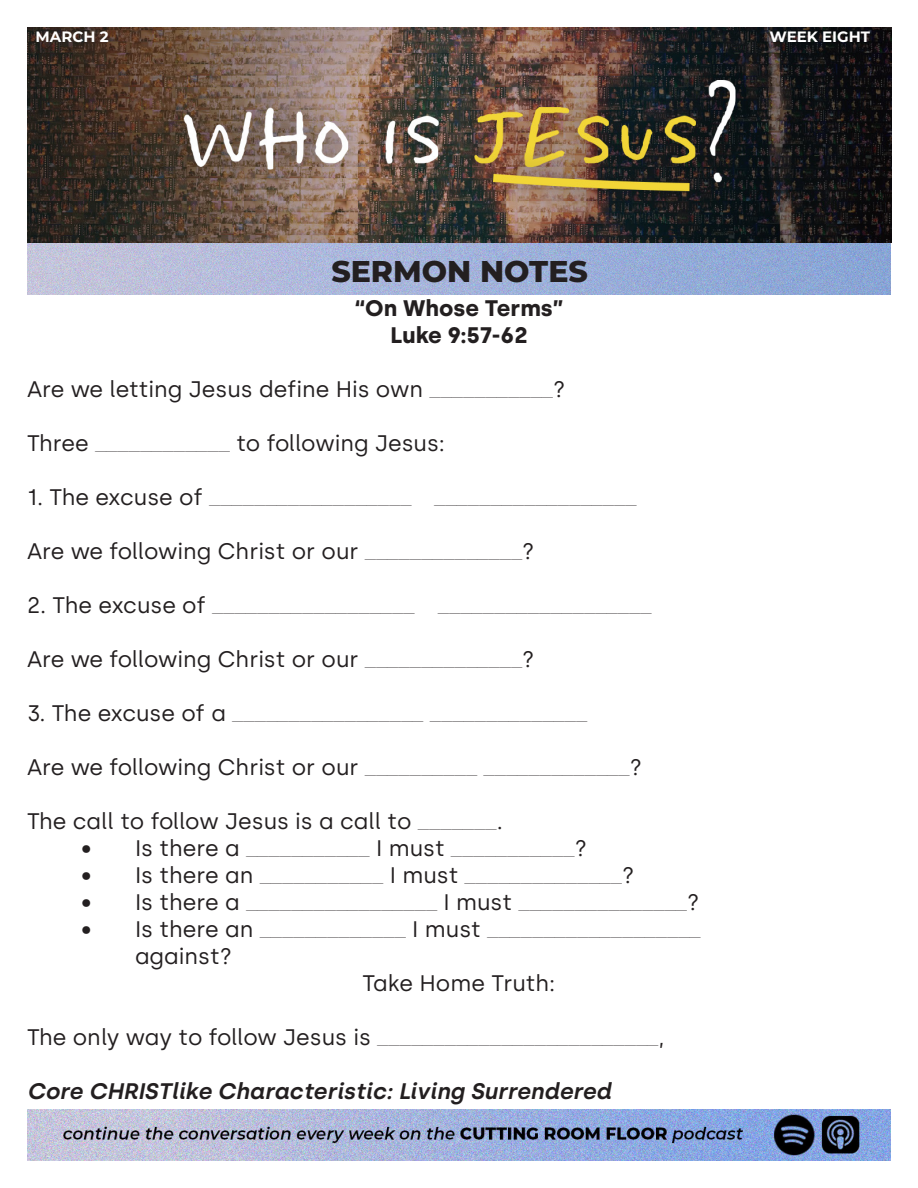
<style>
.page{position:relative;width:918px;height:1188px;background:#fff}
.page>*{position:absolute;margin:0;border:0;box-sizing:border-box;transform-origin:0 0}
.t1{font:800 30px "Montserrat";color:#231f20}
.t2{font:100 22.5px "Montserrat";color:#231f20}
.t3{font:22.5px "Silka";color:#231f20}
.t4{font:italic 600 22.5px "Silka";color:#231f20}
.t5{font:700 22.5px "Silka";color:#231f20}
.t6{font:700 15px "Montserrat";color:#fff}
.s1{font-family:"Montserrat";font-weight:100}
.s2{font-family:"Silka";font-weight:400}
</style>
<div class="page">
<img style="left:27px;top:1109px;width:864px;height:52px">
<img style="left:27px;top:27px;width:865px;height:268px">
<p class="t6" style="left:36px;top:25px;width:75px">MARCH 2</p>
<p class="t6" style="left:770px;top:25px;width:102px">WEEK EIGHT</p>
<p class="t1" style="left:331px;top:249px;width:258px">SERMON NOTES</p>
<p class="t5" style="left:354px;top:295px;width:211px">“On Whose Terms”</p>
<p class="t5" style="left:390px;top:322px;width:139px">Luke 9:57-62</p>
<p class="t3" style="left:27px;top:376px;width:540px">Are we letting Jesus define His own <span class="s1">___________</span>?</p>
<p class="t3" style="left:27px;top:430px;width:420px">Three <span class="s1">____________</span> to following Jesus:</p>
<p class="t2" style="left:27px;top:482px;width:611px"><span class="s2">1. The excuse of</span> __________________ __________________</p>
<p class="t3" style="left:27px;top:538px;width:509px">Are we following Christ or our <span class="s1">______________</span>?</p>
<p class="t2" style="left:27px;top:590px;width:626px"><span class="s2">2. The excuse of</span> __________________ ___________________</p>
<p class="t3" style="left:27px;top:646px;width:509px">Are we following Christ or our <span class="s1">______________</span>?</p>
<p class="t2" style="left:27px;top:698px;width:562px"><span class="s2">3. The excuse of a</span> _________________ ______________</p>
<p class="t3" style="left:27px;top:754px;width:617px">Are we following Christ or our <span class="s1">__________ _____________</span>?</p>
<p class="t3" style="left:27px;top:808px;width:477px">The call to follow Jesus is a call to <span class="s1">_______</span>.</p>
<p class="t2" style="left:81px;top:833px;width:507px"><span class="s2">• Is there a</span> ___________ <span class="s2">I must</span> ___________<span class="s2">?</span></p>
<p class="t2" style="left:81px;top:860px;width:555px"><span class="s2">• Is there an</span> ___________ <span class="s2">I must</span> ______________<span class="s2">?</span></p>
<p class="t2" style="left:81px;top:887px;width:620px"><span class="s2">• Is there a</span> _________________ <span class="s2">I must</span> _______________<span class="s2">?</span></p>
<p class="t2" style="left:81px;top:914px;width:621px"><span class="s2">• Is there an</span> _____________ <span class="s2">I must</span> ___________________</p>
<p class="t3" style="left:135px;top:943px;width:98px">against?</p>
<p class="t3" style="left:363px;top:970px;width:194px">Take Home Truth:</p>
<p class="t3" style="left:27px;top:1024px;width:639px">The only way to follow Jesus is <span class="s1">_________________________</span>,</p>
<p class="t4" style="left:27px;top:1078px;width:586px">Core CHRISTlike Characteristic: Living Surrendered</p>
</div>
